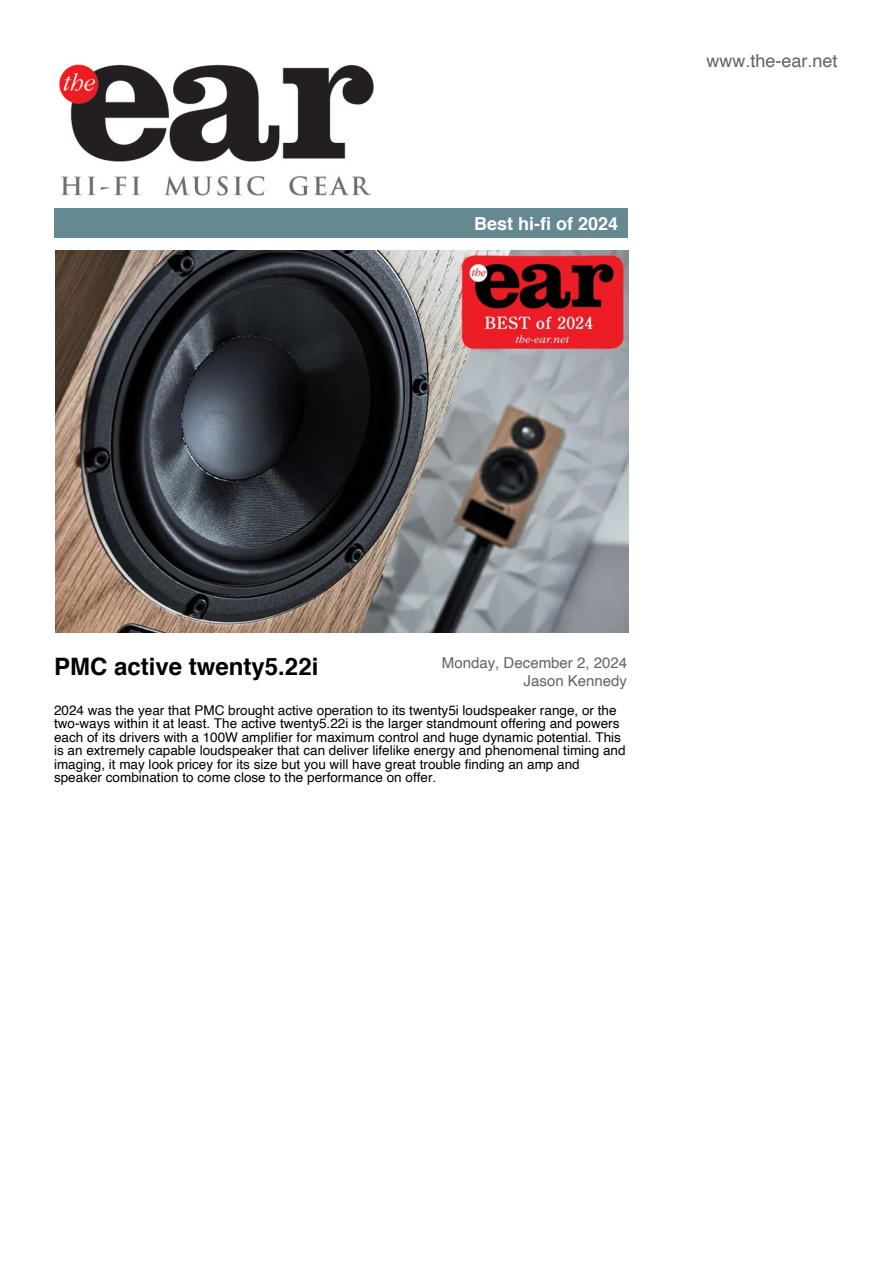
<style>
.page{position:relative;width:894px;height:1263px;background:#fff}
.page>*{position:absolute;margin:0;border:0;box-sizing:border-box;transform-origin:0 0}
.t1{font:700 24px "Helvetica";color:#000}
.t2{font:18px "Helvetica";color:#656263}
.t3{font:700 18px "Helvetica";color:#fff}
.t4{font:15px/18px "Helvetica";color:#656263;text-align:right}
.t5{font:13.5px/13.5px "Helvetica";color:#000}
</style>
<div class="page">
<img style="left:59px;top:64px;width:315px;height:132px">
<div style="left:54px;top:208px;width:573px;height:30px;background:#648991"></div>
<img style="left:56px;top:250px;width:572px;height:382px">
<h2 class="t3" style="left:474px;top:217px;width:146px">Best hi-fi of 2024</h2>
<h2 class="t2" style="left:706px;top:53px;width:133px">www.the-ear.net</h2>
<h1 class="t1" style="left:54px;top:657px;width:266px">PMC active twenty5.22i</h1>
<p class="t4" style="left:442px;top:655px;width:187px">Monday, December 2, 2024<br>Jason Kennedy</p>
<p class="t5" style="left:54px;top:704px;width:573px">2024 was the year that PMC brought active operation to its twenty5i loudspeaker range, or the two-ways within it at least. The active twenty5.22i is the larger standmount offering and powers each of its drivers with a 100W amplifier for maximum control and huge dynamic potential. This is an extremely capable loudspeaker that can deliver lifelike energy and phenomenal timing and imaging, it may look pricey for its size but you will have great trouble finding an amp and speaker combination to come close to the performance on offer.</p>
</div>
